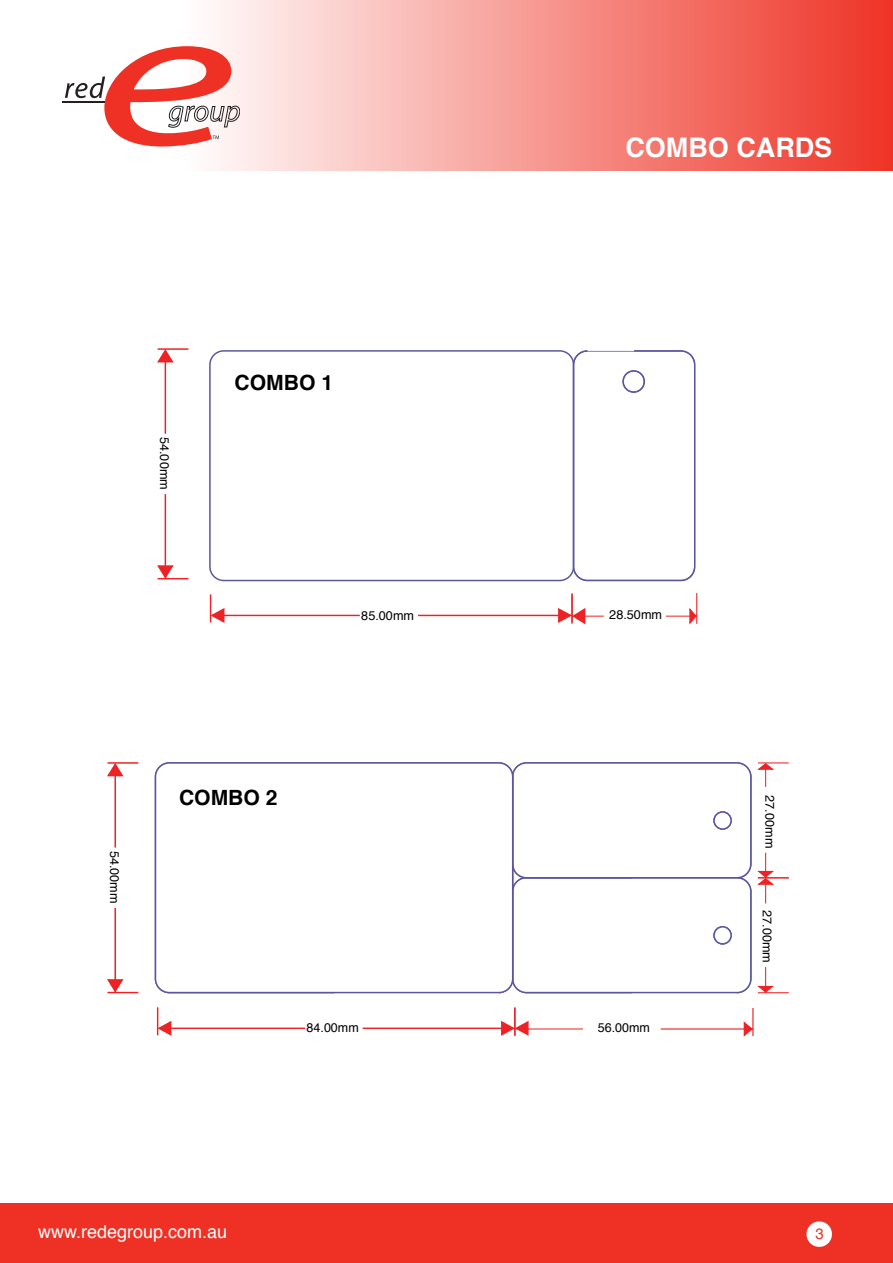
<style>
.page{position:relative;width:893px;height:1263px;background:#fff}
.page>*{position:absolute;margin:0;border:0;box-sizing:border-box;transform-origin:0 0}
.t1{font:700 27px "Helvetica";color:#fff}
.t2{font:700 21px "Helvetica";color:#000}
.t3{font:18px "Helvetica";color:#fff}
.t4{font:15px "Helvetica";color:#ee3124}
.t5{font:12.6px "Helvetica";color:#000}
</style>
<div class="page">
<svg style="left:157px;top:348px;width:32px;height:232px"></svg>
<div style="left:209px;top:350px;width:365px;height:231px;background:#fff;border:2px solid #5c569e;border-radius:14px"></div>
<div style="left:573px;top:350px;width:122px;height:231px;border:2px solid #5c569e;border-radius:14px"></div>
<div style="left:623px;top:371px;width:21px;height:21px;border:2px solid #5c569e;border-radius:50%"></div>
<div style="left:622px;top:370px;width:23px;height:23px;border:2px solid #5c569e;border-radius:50%"></div>
<svg style="left:209px;top:593px;width:489px;height:32px"></svg>
<div style="left:512px;top:877px;width:240px;height:116px;border:2px solid #5c569e;border-radius:14px"></div>
<div style="left:512px;top:762px;width:240px;height:116px;border:2px solid #5c569e;border-radius:14px"></div>
<div style="left:155px;top:762px;width:358px;height:231px;border:2px solid #5c569e;border-radius:14px"></div>
<div style="left:713px;top:926px;width:19px;height:18px;border:2px solid #5c569e;border-radius:50%"></div>
<div style="left:713px;top:811px;width:19px;height:19px;border:2px solid #5c569e;border-radius:50%"></div>
<svg style="left:107px;top:762px;width:32px;height:232px"></svg>
<svg style="left:156px;top:1007px;width:598px;height:30px"></svg>
<svg style="left:757px;top:762px;width:32px;height:232px"></svg>
<div style="left:0;top:1203px;width:893px;height:60px;background:#ee3124"></div>
<div style="left:0;top:0;width:893px;height:170px;background:linear-gradient(to right,#fff,#ef3c2f)"></div>
<hr style="left:63px;top:102px;width:46px;height:1px;background:#231f20">
<svg style="left:65px;top:46px;width:175px;height:100px"></svg>
<div style="left:806px;top:1221px;width:26px;height:26px;background:#fff;border-radius:50%"></div>
<h1 class="t1" style="left:625px;top:126px;width:208px">COMBO CARDS</h1>
<p class="t5" style="left:174px;top:437px;width:54px;rotate:90deg">54.00mm</p>
<h2 class="t2" style="left:235px;top:366px;width:100px">COMBO 1</h2>
<p class="t5" style="left:361px;top:605px;width:54px">85.00mm</p>
<p class="t5" style="left:609px;top:605px;width:54px">28.50mm</p>
<p class="t5" style="left:124px;top:851px;width:54px;rotate:90deg">54.00mm</p>
<h2 class="t2" style="left:179px;top:781px;width:100px">COMBO 2</h2>
<p class="t5" style="left:307px;top:1018px;width:54px">84.00mm</p>
<p class="t5" style="left:598px;top:1018px;width:54px">56.00mm</p>
<p class="t5" style="left:780px;top:795px;width:54px;rotate:90deg">27.00mm</p>
<p class="t5" style="left:777px;top:910px;width:54px;rotate:90deg">27.00mm</p>
<h3 class="t3" style="left:38px;top:1218px;width:191px">www.redegroup.com.au</h3>
<p class="t4" style="left:815px;top:1222px;width:10px">3</p>
</div>
